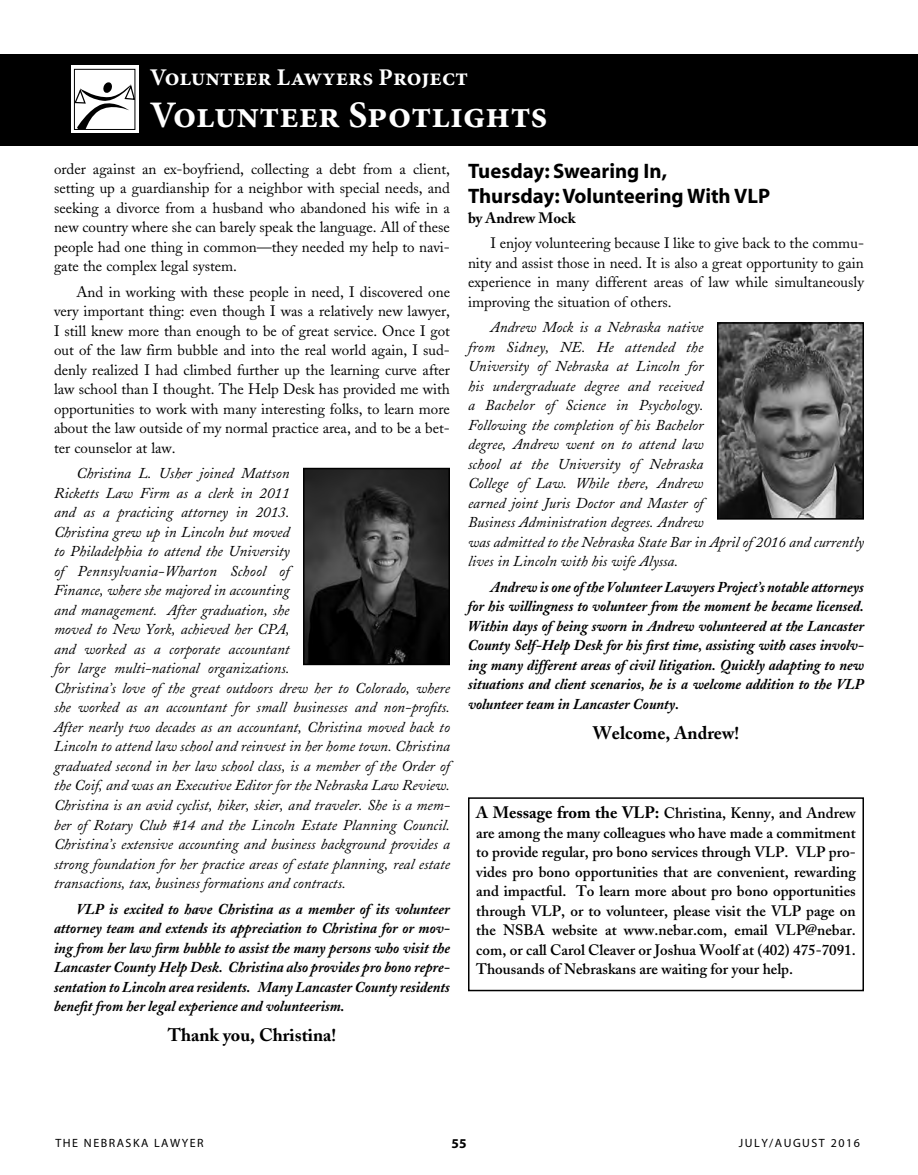
<style>
.page{position:relative;width:918px;height:1175px;background:#fff}
.page>*{position:absolute;margin:0;border:0;box-sizing:border-box;transform-origin:0 0}
.t1{font:700 37.5px "Minion Pro";color:#fff}
.t2{font:700 24px "Minion Pro";color:#fff}
.t3{font:700 21px/25.2px "Myriad";color:#000}
.t4{font:700 18px "Adobe Caslon";color:#000}
.t5{font:italic 15px/19.5px "Adobe Caslon";color:#000}
.t6{font:15px/19.5px "Adobe Caslon";color:#000;text-align:justify}
.t7{font:italic 700 15px/19.5px "Adobe Caslon";color:#000;text-align:justify}
.t8{font:600 15px/19.5px "Adobe Caslon";color:#000;text-align:justify}
.t9{font:700 15px "Adobe Caslon";color:#000}
.t10{font:700 13.5px "Myriad";color:#000}
.t11{font:12px "Myriad";letter-spacing:.125em;color:#000}
.s1{font-weight:700;font-size:16.5px}
</style>
<div class="page">
<div style="left:0;top:54px;width:918px;height:91px;background:#000"></div>
<div style="left:71px;top:66px;width:67px;height:67px;background:#fff"></div>
<svg style="left:73px;top:82px;width:63px;height:47px"></svg>
<div style="left:74px;top:69px;width:61px;height:61px;border:1px solid #000"></div>
<img style="left:306px;top:471px;width:141px;height:191px">
<div style="left:303px;top:468px;width:147px;height:197px;border:2px solid #000"></div>
<div style="left:468px;top:797px;width:396px;height:194px;border:2px solid #000"></div>
<img style="left:720px;top:325px;width:141px;height:191px">
<div style="left:717px;top:322px;width:147px;height:197px;border:2px solid #000"></div>
<h2 class="t2" style="left:150px;top:61px;width:320px">Volunteer Lawyers Project</h2>
<h1 class="t1" style="left:150px;top:89px;width:399px">Volunteer Spotlights</h1>
<p class="t6" style="left:54px;top:159px;width:398px">order against an ex-boyfriend, collecting a debt from a client, setting up a guardianship for a neighbor with special needs, and seeking a divorce from a husband who abandoned his wife in a new country where she can barely speak the language. All of these people had one thing in common—they needed my help to navi&shy;gate the complex legal system.</p>
<p class="t6" style="left:54px;top:282px;width:398px;text-indent:22px">And in working with these people in need, I discovered one very important thing: even though I was a relatively new lawyer, I still knew more than enough to be of great service. Once I got out of the law firm bubble and into the real world again, I sud&shy;denly realized I had climbed further up the learning curve after law school than I thought. The Help Desk has provided me with opportunities to work with many interesting folks, to learn more about the law outside of my normal practice area, and to be a bet&shy;ter counselor at law.</p>
<p class="t5" style="left:54px;top:464px;width:398px;text-indent:22px">Christina L. Usher joined Mattson<br>Ricketts Law Firm as a clerk in 2011<br>and as a practicing attorney in 2013.<br>Christina grew up in Lincoln but moved<br>to Philadelphia to attend the University<br>of Pennsylvania-Wharton School of<br>Finance, where she majored in accounting<br>and management. After graduation, she<br>moved to New York, achieved her CPA,<br>and worked as a corporate accountant<br>for large multi-national organizations.<br>Christina’s love of the great outdoors drew her to Colorado, where she worked as an accountant for small businesses and non-profits.<br>After nearly two decades as an accountant, Christina moved back to Lincoln to attend law school and reinvest in her home town. Christina graduated second in her law school class, is a member of the Order of the Coif, and was an Executive Editor for the Nebraska Law Review.<br>Christina is an avid cyclist, hiker, skier, and traveler. She is a mem&shy;ber of Rotary Club #14 and the Lincoln Estate Planning Council.<br>Christina’s extensive accounting and business background provides a strong foundation for her practice areas of estate planning, real estate transactions, tax, business formations and contracts.</p>
<p class="t7" style="left:54px;top:899px;width:398px;text-indent:22px">VLP is excited to have Christina as a member of its volunteer attorney team and extends its appreciation to Christina for or mov&shy;ing from her law firm bubble to assist the many persons who visit the Lancaster County Help Desk. Christina also provides pro bono repre&shy;sentation to Lincoln area residents. Many Lancaster County residents benefit from her legal experience and volunteerism.</p>
<p class="t4" style="left:168px;top:1024px;width:170px">Thank you, Christina!</p>
<h3 class="t3" style="left:468px;top:159px;width:304px">Tuesday: Swearing In,<br>Thursday: Volunteering With VLP</h3>
<p class="t9" style="left:468px;top:208px;width:109px">by Andrew Mock</p>
<p class="t6" style="left:468px;top:233px;width:398px;text-indent:22px">I enjoy volunteering because I like to give back to the commu&shy;nity and assist those in need. It is also a great opportunity to gain experience in many different areas of law while simultaneously improving the situation of others.</p>
<p class="t5" style="left:468px;top:318px;width:397px;text-indent:22px">Andrew Mock is a Nebraska native<br>from Sidney, NE. He attended the<br>University of Nebraska at Lincoln for<br>his undergraduate degree and received<br>a Bachelor of Science in Psychology.<br>Following the completion of his Bachelor<br>degree, Andrew went on to attend law<br>school at the University of Nebraska<br>College of Law. While there, Andrew<br>earned joint Juris Doctor and Master of<br>Business Administration degrees. Andrew<br>was admitted to the Nebraska State Bar in April of 2016 and currently lives in Lincoln with his wife Alyssa.</p>
<p class="t7" style="left:468px;top:577px;width:398px;text-indent:22px">Andrew is one of the Volunteer Lawyers Project’s notable attorneys for his willingness to volunteer from the moment he became licensed.<br>Within days of being sworn in Andrew volunteered at the Lancaster County Self-Help Desk for his first time, assisting with cases involv&shy;ing many different areas of civil litigation. Quickly adapting to new situations and client scenarios, he is a welcome addition to the VLP volunteer team in Lancaster County.</p>
<p class="t4" style="left:593px;top:722px;width:148px">Welcome, Andrew!</p>
<p class="t8" style="left:476px;top:803px;width:381px"><span class="s1">A Message from the VLP:</span> Christina, Kenny, and Andrew are among the many colleagues who have made a commitment to provide regular, pro bono services through VLP. VLP pro&shy;vides pro bono opportunities that are convenient, rewarding and impactful. To learn more about pro bono opportunities through VLP, or to volunteer, please visit the VLP page on the NSBA website at www.nebar.com, email VLP@nebar. com, or call Carol Cleaver or Joshua Woolf at (402) 475-7091.<br>Thousands of Nebraskans are waiting for your help.</p>
<p class="t11" style="left:56px;top:1136px;width:150px">THE NEBRASKA LAWYER</p>
<p class="t10" style="left:452px;top:1136px;width:16px">55</p>
<p class="t11" style="left:739px;top:1136px;width:122px">JULY/AUGUST 2016</p>
</div>
